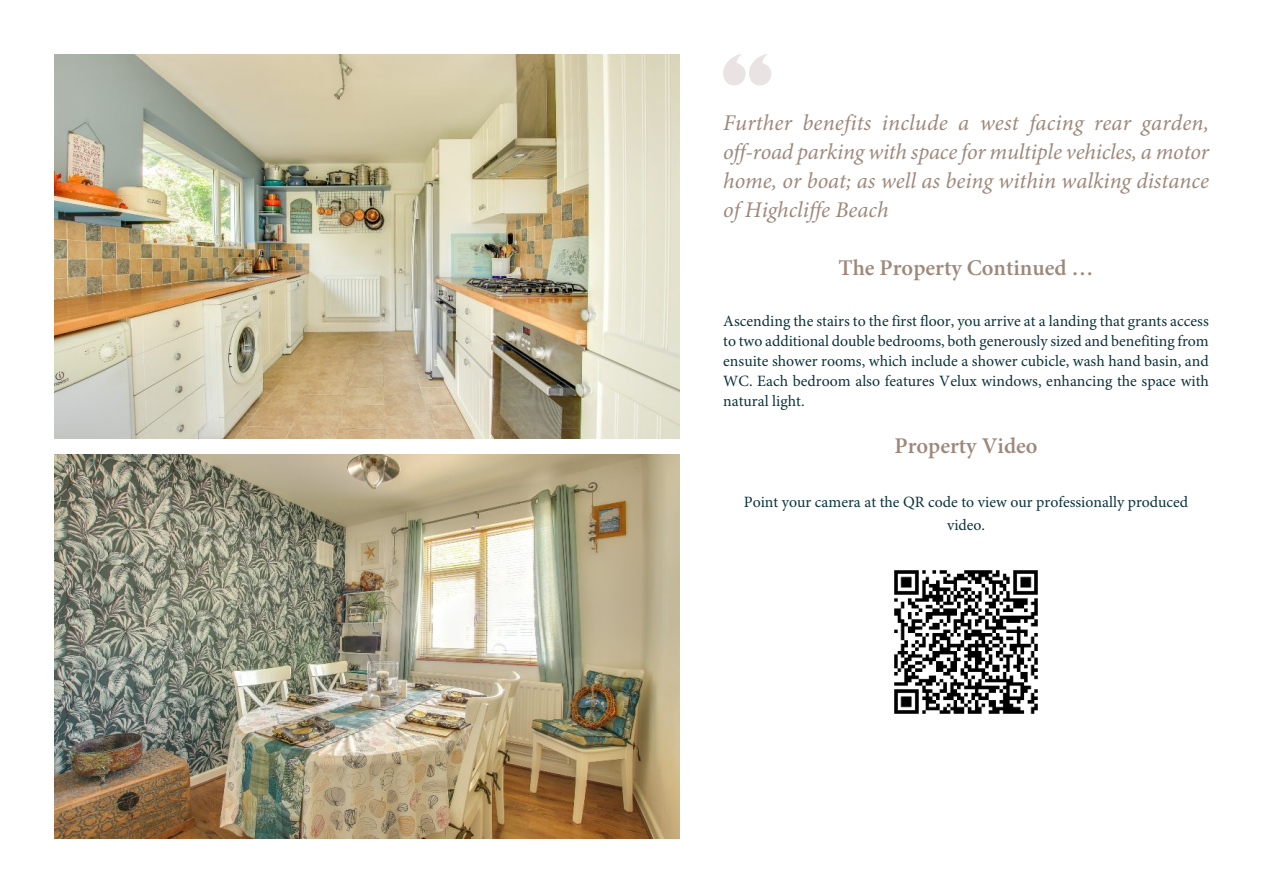
<style>
.page{position:relative;width:1263px;height:893px;background:#fff}
.page>*{position:absolute;margin:0;border:0;box-sizing:border-box;transform-origin:0 0}
.t1{font:italic 22.5px/28.8px "Minion Pro";color:#9e887b;text-align:justify}
.t2{font:600 22.5px "Minion Pro";color:#9e887b}
.t3{font:15.75px/20.1px "Minion Pro";color:#0b333d;text-align:justify}
</style>
<div class="page">
<img style="left:54px;top:454px;width:626px;height:385px">
<img style="left:54px;top:54px;width:626px;height:385px">
<svg style="left:723px;top:54px;width:48px;height:31px"></svg>
<img style="left:894px;top:570px;width:144px;height:144px">
<h1 class="t1" style="left:723px;top:111px;width:487px">Further benefits include a west facing rear garden, off-road parking with space for multiple vehicles, a motor home, or boat; as well as being within walking distance of Highcliffe Beach</h1>
<h1 class="t2" style="left:838px;top:258px;width:257px">The Property Continued …</h1>
<p class="t3" style="left:723px;top:312px;width:487px">Ascending the stairs to the first floor, you arrive at a landing that grants access to two additional double bedrooms, both generously sized and benefiting from ensuite shower rooms, which include a shower cubicle, wash hand basin, and WC. Each bedroom also features Velux windows, enhancing the space with natural light.</p>
<h1 class="t2" style="left:894px;top:437px;width:144px">Property Video</h1>
<p class="t3" style="left:744px;top:492px;width:446px;line-height:22.5px;text-align:center">Point your camera at the QR code to view our professionally produced video.</p>
</div>
